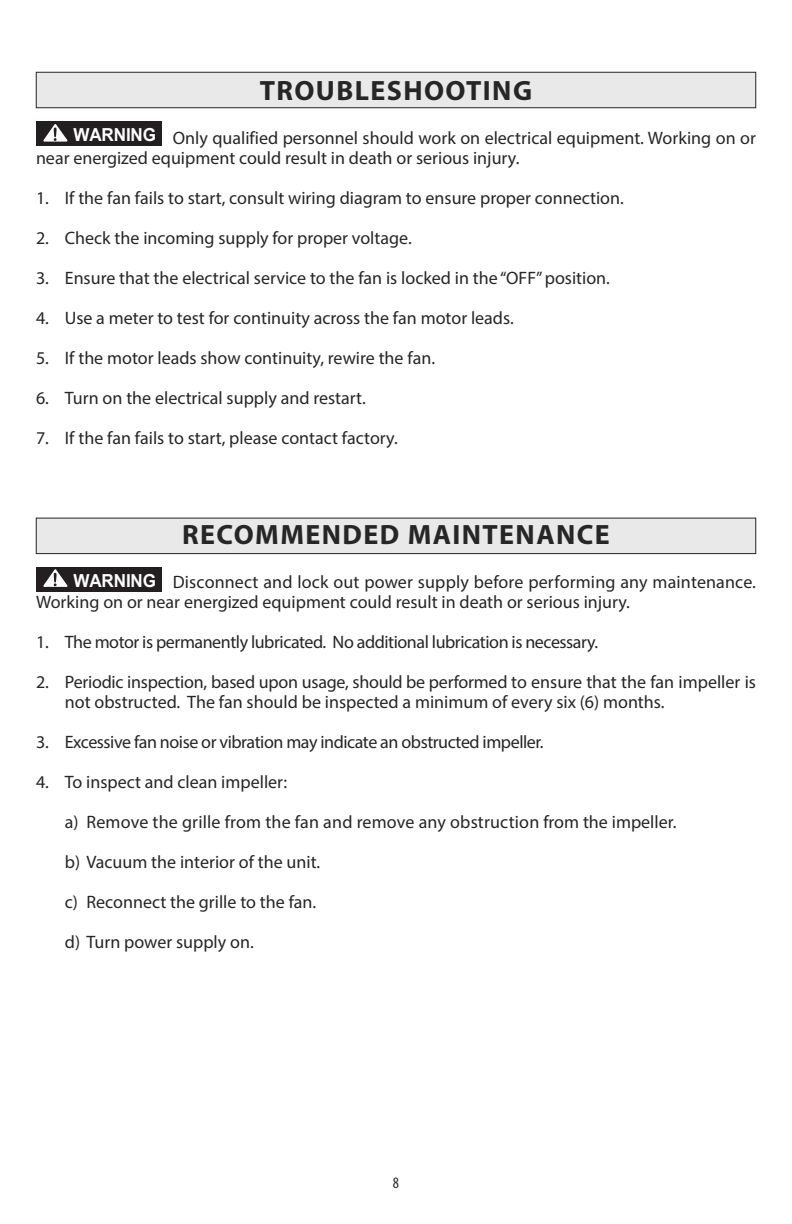
<style>
.page{position:relative;width:792px;height:1224px;background:#fff}
.page>*{position:absolute;margin:0;border:0;box-sizing:border-box;transform-origin:0 0}
.t1{font:700 28px "Myriad Pro";letter-spacing:.05em;color:#272627}
.t2{font:18px/20px "Myriad Pro";color:#272627}
.t3{font:18px "Myriad Pro";letter-spacing:-.025em;color:#272627}
.t4{font:700 18px "Arial";letter-spacing:-.01em;color:#fff;scale:.95 1}
.t5{font:condensed 16px "Myriad Pro";color:#272627}
</style>
<div class="page">
<div style="left:36px;top:72px;width:720px;height:36px;background:#e9e9e9"></div>
<div style="left:36px;top:72px;width:720px;height:36px;border:1px solid #272627"></div>
<div style="left:36px;top:518px;width:720px;height:36px;background:#e9e9e9"></div>
<div style="left:36px;top:518px;width:720px;height:36px;border:1px solid #272627"></div>
<div style="left:36px;top:122px;width:126px;height:24px;background:#231f20"></div>
<svg style="left:43px;top:124px;width:25px;height:18px"></svg>
<div style="left:36px;top:567px;width:126px;height:24px;background:#231f20"></div>
<svg style="left:43px;top:569px;width:25px;height:18px"></svg>
<h1 class="t1" style="left:260px;top:80px;width:274px">TROUBLESHOOTING</h1>
<p class="t2" style="left:36px;top:129px;width:721px;text-indent:137px">Only qualified personnel should work on electrical equipment. Working on or near energized equipment could result in death or serious injury.</p>
<p class="t2" style="left:36px;top:189px;width:589px">1. If the fan fails to start, consult wiring diagram to ensure proper connection.</p>
<p class="t2" style="left:36px;top:229px;width:377px">2. Check the incoming supply for proper voltage.</p>
<p class="t2" style="left:36px;top:269px;width:575px">3. Ensure that the electrical service to the fan is locked in the “OFF”position.</p>
<p class="t2" style="left:36px;top:309px;width:479px">4. Use a meter to test for continuity across the fan motor leads.</p>
<p class="t2" style="left:36px;top:349px;width:401px">5. If the motor leads show continuity, rewire the fan.</p>
<p class="t2" style="left:36px;top:389px;width:331px">6. Turn on the electrical supply and restart.</p>
<p class="t2" style="left:36px;top:429px;width:363px">7. If the fan fails to start, please contact factory.</p>
<p class="t4" style="left:74px;top:123px;width:88px">WARNING</p>
<h1 class="t1" style="left:182px;top:524px;width:429px">RECOMMENDED MAINTENANCE</h1>
<p class="t2" style="left:36px;top:573px;width:721px;text-indent:137px">Disconnect and lock out power supply before performing any maintenance.<br>Working on or near energized equipment could result in death or serious injury.</p>
<p class="t3" style="left:36px;top:635px;width:564px">1. The motor is permanently lubricated. No additional lubrication is necessary.</p>
<p class="t2" style="left:65px;top:673px;width:693px;text-indent:-29px">2. Periodic inspection, based upon usage, should be performed to ensure that the fan impeller is not obstructed. The fan should be inspected a minimum of every six (6) months.</p>
<p class="t3" style="left:36px;top:735px;width:509px">3. Excessive fan noise or vibration may indicate an obstructed impeller.</p>
<p class="t2" style="left:36px;top:773px;width:253px">4. To inspect and clean impeller:</p>
<p class="t2" style="left:65px;top:813px;width:613px">a) Remove the grille from the fan and remove any obstruction from the impeller.</p>
<p class="t2" style="left:65px;top:853px;width:257px">b) Vacuum the interior of the unit.</p>
<p class="t2" style="left:65px;top:893px;width:253px">c) Reconnect the grille to the fan.</p>
<p class="t2" style="left:65px;top:933px;width:190px">d) Turn power supply on.</p>
<p class="t4" style="left:74px;top:568px;width:88px">WARNING</p>
<p class="t5" style="left:393px;top:1177px;width:8px">8</p>
</div>
